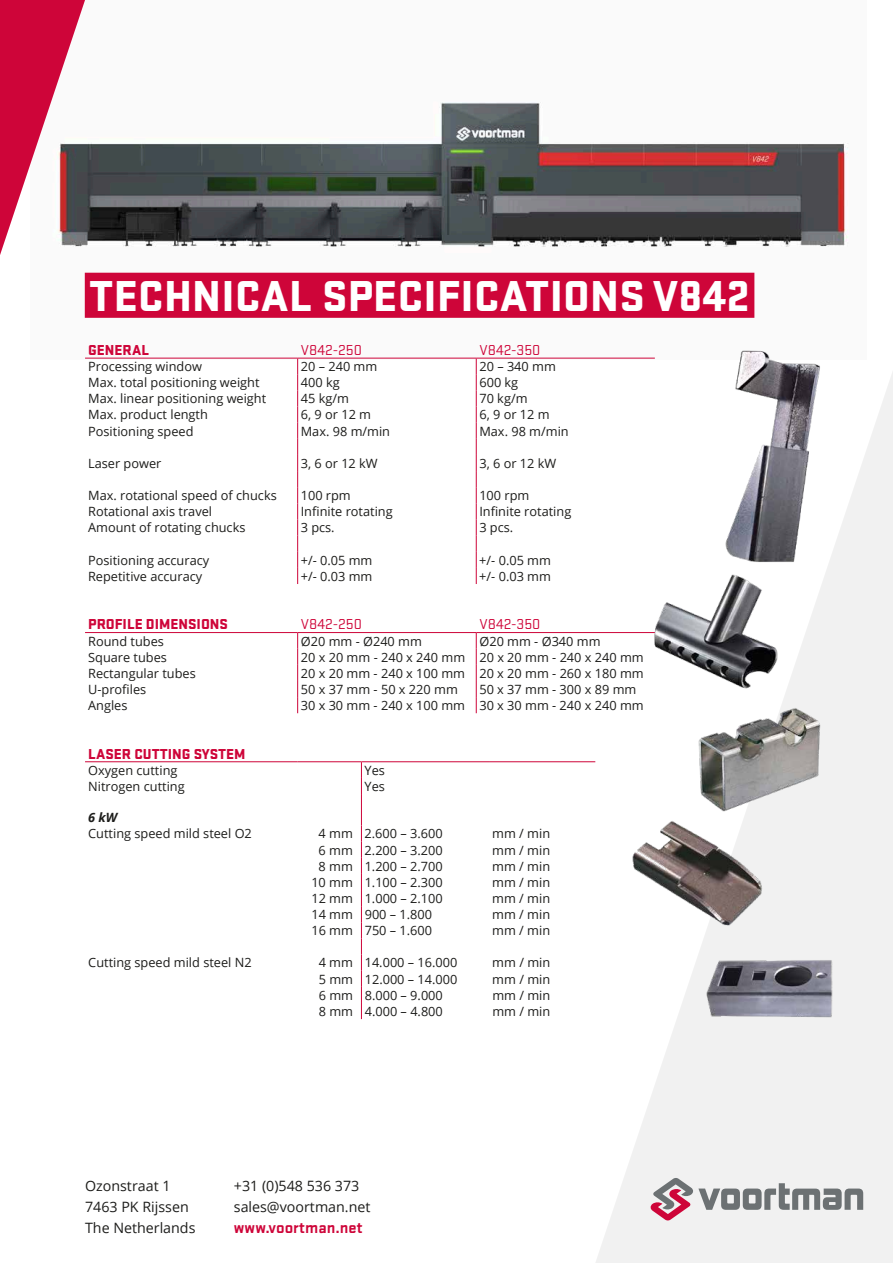
<style>
.page{position:relative;width:893px;height:1263px;background:#fff}
.page>*{position:absolute;margin:0;border:0;box-sizing:border-box;transform-origin:0 0}
.t1{font:900 45px "Stratum 1";letter-spacing:.005em;color:#fff}
.t2{font:700 16.5px "Stratum 1";color:#ce0539}
.t3{font:900 15px "Stratum 1";color:#ce0539}
.t4{font:15px "Stratum 1";color:#ce0539}
.t5{font:14.25px/21.3px "Open Sans";color:#1d1d1b}
.t6{font:12.75px "Open Sans";color:#1d1d1b}
.t7{font:italic 700 12.75px "Open Sans";color:#1d1d1b}
</style>
<div class="page">
<img style="left:84px;top:102px;width:764px;height:256px">
<svg style="left:595px;top:372px;width:298px;height:891px;fill:#f1f1f1"></svg>
<svg style="left:651px;top:1178px;width:212px;height:42px"></svg>
<svg style="left:0;top:0;width:85px;height:255px"></svg>
<hr style="left:85px;top:358px;width:213px;height:1px;background:#ce0539">
<hr style="left:298px;top:358px;width:178px;height:1px;background:#ce0539">
<hr style="left:476px;top:358px;width:179px;height:1px;background:#ce0539">
<svg style="left:297px;top:358px;width:1px;height:226px"></svg>
<svg style="left:476px;top:358px;width:1px;height:226px"></svg>
<hr style="left:85px;top:632px;width:213px;height:1px;background:#ce0539">
<hr style="left:298px;top:632px;width:178px;height:1px;background:#ce0539">
<hr style="left:476px;top:632px;width:179px;height:1px;background:#ce0539">
<svg style="left:297px;top:633px;width:1px;height:80px"></svg>
<svg style="left:476px;top:633px;width:1px;height:80px"></svg>
<hr style="left:85px;top:761px;width:213px;height:1px;background:#ce0539">
<hr style="left:298px;top:761px;width:63px;height:1px;background:#ce0539">
<hr style="left:361px;top:761px;width:128px;height:1px;background:#ce0539">
<hr style="left:489px;top:761px;width:106px;height:1px;background:#ce0539">
<svg style="left:361px;top:762px;width:1px;height:32px"></svg>
<hr style="left:361px;top:794px;width:1px;height:31px;background:#ce0539">
<svg style="left:361px;top:825px;width:1px;height:194px"></svg>
<div style="left:85px;top:273px;width:669px;height:45px;background:#ce0539"></div>
<img style="left:669px;top:693px;width:169px;height:132px">
<img style="left:694px;top:340px;width:134px;height:234px">
<img style="left:608px;top:804px;width:172px;height:135px">
<img style="left:639px;top:564px;width:152px;height:135px">
<img style="left:694px;top:922px;width:151px;height:131px">
<h1 class="t1" style="left:89px;top:263px;width:662px">TECHNICAL SPECIFICATIONS V842</h1>
<p class="t3" style="left:88px;top:339px;width:62px">GENERAL</p>
<p class="t4" style="left:301px;top:340px;width:63px">V842-250</p>
<p class="t4" style="left:479px;top:340px;width:63px">V842-350</p>
<p class="t6" style="left:88px;top:358px;width:115px">Processing window</p>
<p class="t6" style="left:301px;top:358px;width:78px">20 – 240 mm</p>
<p class="t6" style="left:479px;top:358px;width:78px">20 – 340 mm</p>
<p class="t6" style="left:88px;top:374px;width:173px">Max. total positioning weight</p>
<p class="t6" style="left:301px;top:374px;width:40px">400 kg</p>
<p class="t6" style="left:479px;top:374px;width:40px">600 kg</p>
<p class="t6" style="left:88px;top:390px;width:180px">Max. linear positioning weight</p>
<p class="t6" style="left:301px;top:390px;width:50px">45 kg/m</p>
<p class="t6" style="left:479px;top:390px;width:50px">70 kg/m</p>
<p class="t6" style="left:88px;top:406px;width:121px">Max. product length</p>
<p class="t6" style="left:301px;top:406px;width:72px">6, 9 or 12 m</p>
<p class="t6" style="left:479px;top:406px;width:72px">6, 9 or 12 m</p>
<p class="t6" style="left:88px;top:422px;width:107px">Positioning speed</p>
<p class="t6" style="left:301px;top:422px;width:91px">Max. 98 m/min</p>
<p class="t6" style="left:479px;top:422px;width:91px">Max. 98 m/min</p>
<p class="t6" style="left:88px;top:454px;width:75px">Laser power</p>
<p class="t6" style="left:301px;top:454px;width:78px">3, 6 or 12 kW</p>
<p class="t6" style="left:479px;top:454px;width:78px">3, 6 or 12 kW</p>
<p class="t6" style="left:88px;top:487px;width:190px">Max. rotational speed of chucks</p>
<p class="t6" style="left:301px;top:487px;width:52px">100 rpm</p>
<p class="t6" style="left:479px;top:487px;width:52px">100 rpm</p>
<p class="t6" style="left:88px;top:503px;width:126px">Rotational axis travel</p>
<p class="t6" style="left:301px;top:503px;width:93px">Infinite rotating</p>
<p class="t6" style="left:479px;top:503px;width:93px">Infinite rotating</p>
<p class="t6" style="left:88px;top:519px;width:159px">Amount of rotating chucks</p>
<p class="t6" style="left:301px;top:519px;width:35px">3 pcs.</p>
<p class="t6" style="left:479px;top:519px;width:35px">3 pcs.</p>
<p class="t6" style="left:88px;top:551px;width:123px">Positioning accuracy</p>
<p class="t6" style="left:301px;top:551px;width:73px">+/- 0.05 mm</p>
<p class="t6" style="left:479px;top:551px;width:73px">+/- 0.05 mm</p>
<p class="t6" style="left:88px;top:567px;width:116px">Repetitive accuracy</p>
<p class="t6" style="left:301px;top:567px;width:73px">+/- 0.03 mm</p>
<p class="t6" style="left:479px;top:567px;width:73px">+/- 0.03 mm</p>
<p class="t3" style="left:88px;top:613px;width:141px">PROFILE DIMENSIONS</p>
<p class="t4" style="left:301px;top:615px;width:63px">V842-250</p>
<p class="t4" style="left:479px;top:615px;width:63px">V842-350</p>
<p class="t6" style="left:88px;top:632px;width:77px">Round tubes</p>
<p class="t6" style="left:301px;top:632px;width:123px">Ø20 mm - Ø240 mm</p>
<p class="t6" style="left:479px;top:632px;width:123px">Ø20 mm - Ø340 mm</p>
<p class="t6" style="left:88px;top:648px;width:80px">Square tubes</p>
<p class="t6" style="left:301px;top:648px;width:344px">20 x 20 mm - 240 x 240 mm 20 x 20 mm - 240 x 240 mm</p>
<p class="t6" style="left:88px;top:664px;width:109px">Rectangular tubes</p>
<p class="t6" style="left:301px;top:664px;width:344px">20 x 20 mm - 240 x 100 mm 20 x 20 mm - 260 x 180 mm</p>
<p class="t6" style="left:88px;top:680px;width:60px">U-profiles</p>
<p class="t6" style="left:301px;top:680px;width:159px">50 x 37 mm - 50 x 220 mm</p>
<p class="t6" style="left:479px;top:680px;width:159px">50 x 37 mm - 300 x 89 mm</p>
<p class="t6" style="left:88px;top:697px;width:41px">Angles</p>
<p class="t6" style="left:301px;top:697px;width:344px">30 x 30 mm - 240 x 100 mm 30 x 30 mm - 240 x 240 mm</p>
<p class="t3" style="left:88px;top:743px;width:159px">LASER CUTTING SYSTEM</p>
<p class="t6" style="left:88px;top:761px;width:91px">Oxygen cutting</p>
<p class="t6" style="left:365px;top:761px;width:22px">Yes</p>
<p class="t6" style="left:88px;top:777px;width:98px">Nitrogen cutting</p>
<p class="t6" style="left:365px;top:777px;width:22px">Yes</p>
<p class="t7" style="left:88px;top:809px;width:30px">6 kW</p>
<p class="t6" style="left:88px;top:825px;width:165px">Cutting speed mild steel O2</p>
<p class="t6" style="left:319px;top:825px;width:126px">4 mm 2.600 – 3.600</p>
<p class="t6" style="left:492px;top:825px;width:59px">mm / min</p>
<p class="t6" style="left:319px;top:841px;width:126px">6 mm 2.200 – 3.200</p>
<p class="t6" style="left:492px;top:841px;width:59px">mm / min</p>
<p class="t6" style="left:319px;top:857px;width:126px">8 mm 1.200 – 2.700</p>
<p class="t6" style="left:492px;top:857px;width:59px">mm / min</p>
<p class="t6" style="left:311px;top:873px;width:133px">10 mm 1.100 – 2.300</p>
<p class="t6" style="left:492px;top:873px;width:59px">mm / min</p>
<p class="t6" style="left:311px;top:889px;width:133px">12 mm 1.000 – 2.100</p>
<p class="t6" style="left:492px;top:889px;width:59px">mm / min</p>
<p class="t6" style="left:311px;top:906px;width:122px">14 mm 900 – 1.800</p>
<p class="t6" style="left:492px;top:906px;width:59px">mm / min</p>
<p class="t6" style="left:311px;top:922px;width:122px">16 mm 750 – 1.600</p>
<p class="t6" style="left:492px;top:922px;width:59px">mm / min</p>
<p class="t6" style="left:88px;top:954px;width:165px">Cutting speed mild steel N2</p>
<p class="t6" style="left:319px;top:954px;width:140px">4 mm 14.000 – 16.000</p>
<p class="t6" style="left:492px;top:954px;width:59px">mm / min</p>
<p class="t6" style="left:319px;top:970px;width:140px">5 mm 12.000 – 14.000</p>
<p class="t6" style="left:492px;top:970px;width:59px">mm / min</p>
<p class="t6" style="left:319px;top:986px;width:126px">6 mm 8.000 – 9.000</p>
<p class="t6" style="left:492px;top:986px;width:59px">mm / min</p>
<p class="t6" style="left:319px;top:1002px;width:126px">8 mm 4.000 – 4.800</p>
<p class="t6" style="left:492px;top:1002px;width:59px">mm / min</p>
<p class="t5" style="left:85px;top:1174px;width:112px">Ozonstraat 1<br>7463 PK Rijssen<br>The Netherlands</p>
<p class="t5" style="left:234px;top:1174px;width:138px">+31 (0)548 536 373 sales@voortman.net</p>
<p class="t2" style="left:234px;top:1216px;width:130px">www.voortman.net</p>
</div>
